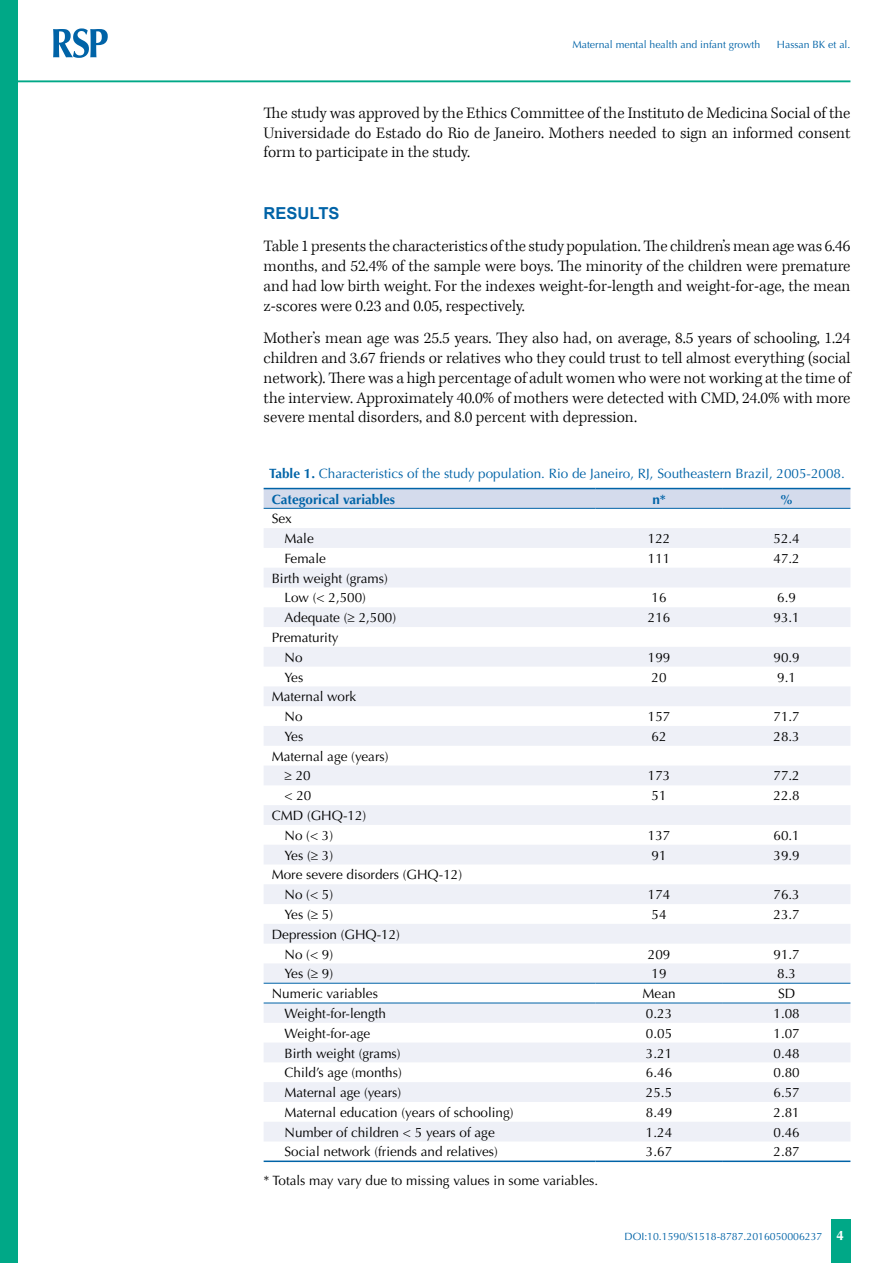
<style>
.page{position:relative;width:893px;height:1263px;background:#fff}
.page>*{position:absolute;margin:0;border:0;box-sizing:border-box;transform-origin:0 0}
.t1{font:300 16.5px/19.8px "Kepler Std";color:#000;text-align:justify}
.t2{font:700 16.5px "Arial";color:#0063a7}
.t3{font:13.5px/19.8px "Optima";color:#000}
.t4{font:13.5px/26px "Optima";color:#0063a7}
.t5{font:700 13.5px "Optima";color:#0063a7}
.t6{font:700 13.5px "Optima";color:#fff}
.t7{font:10.5px "Optima";color:#0063a7}
.s1{font-weight:700}
</style>
<div class="page">
<div style="left:831px;top:1220px;width:20px;height:43px;background:#00a887"></div>
<div style="left:0;top:0;width:18px;height:1263px;background:#00a887"></div>
<svg style="left:53px;top:28px;width:55px;height:30px"></svg>
<hr style="left:18px;top:80px;width:832px;height:2px;background:#00a887">
<svg style="left:264px;top:489px;width:586px;height:19px;background:#ced8ea"></svg>
<svg style="left:264px;top:528px;width:586px;height:613px;fill:#f0f2f8"></svg>
<hr style="left:264px;top:983px;width:331px;height:1px;background:#0063a7">
<hr style="left:595px;top:983px;width:128px;height:1px;background:#0063a7">
<hr style="left:723px;top:983px;width:127px;height:1px;background:#0063a7">
<hr style="left:264px;top:1003px;width:331px;height:1px;background:#0063a7">
<hr style="left:595px;top:1003px;width:128px;height:1px;background:#0063a7">
<hr style="left:723px;top:1003px;width:127px;height:1px;background:#0063a7">
<hr style="left:264px;top:1160px;width:331px;height:2px;background:#0063a7">
<hr style="left:595px;top:1160px;width:128px;height:2px;background:#0063a7">
<hr style="left:723px;top:1160px;width:127px;height:2px;background:#0063a7">
<hr style="left:264px;top:488px;width:331px;height:1px;background:#0063a7">
<hr style="left:595px;top:488px;width:128px;height:1px;background:#0063a7">
<hr style="left:723px;top:488px;width:127px;height:1px;background:#0063a7">
<hr style="left:264px;top:508px;width:331px;height:1px;background:#0063a7">
<hr style="left:595px;top:508px;width:128px;height:1px;background:#0063a7">
<hr style="left:723px;top:508px;width:127px;height:1px;background:#0063a7">
<p class="t7" style="left:572px;top:38px;width:189px">Maternal mental health and infant growth</p>
<p class="t7" style="left:777px;top:38px;width:75px">Hassan BK et al.</p>
<p class="t1" style="left:264px;top:103px;width:588px">The study was approved by the Ethics Committee of the Instituto de Medicina Social of the Universidade do Estado do Rio de Janeiro. Mothers needed to sign an informed consent form to participate in the study.</p>
<p class="t2" style="left:264px;top:202px;width:77px">RESULTS</p>
<p class="t1" style="left:264px;top:237px;width:588px">Table 1 presents the characteristics of the study population. The children’s mean age was 6.46 months, and 52.4% of the sample were boys. The minority of the children were premature and had low birth weight. For the indexes weight-for-length and weight-for-age, the mean z-scores were 0.23 and 0.05, respectively.</p>
<p class="t1" style="left:264px;top:329px;width:588px">Mother’s mean age was 25.5 years. They also had, on average, 8.5 years of schooling, 1.24 children and 3.67 friends or relatives who they could trust to tell almost everything (social network). There was a high percentage of adult women who were not working at the time of the interview. Approximately 40.0% of mothers were detected with CMD, 24.0% with more severe mental disorders, and 8.0 percent with depression.</p>
<p class="t4" style="left:269px;top:460px;width:577px"><span class="s1">Table 1.</span> Characteristics of the study population. Rio de Janeiro, RJ, Southeastern Brazil, 2005-2008.<br><span class="s1">Categorical variables</span></p>
<p class="t5" style="left:652px;top:491px;width:15px">n*</p>
<p class="t5" style="left:780px;top:491px;width:15px">%</p>
<p class="t3" style="left:284px;top:509px;width:31px;text-indent:-13px">Sex<br>Male</p>
<p class="t3" style="left:648px;top:529px;width:24px">122</p>
<p class="t3" style="left:773px;top:529px;width:28px">52.4</p>
<p class="t3" style="left:284px;top:548px;width:43px">Female</p>
<p class="t3" style="left:648px;top:548px;width:24px">111</p>
<p class="t3" style="left:773px;top:548px;width:28px">47.2</p>
<p class="t3" style="left:284px;top:568px;width:105px;text-indent:-13px">Birth weight (grams)<br>Low (&lt; 2,500)</p>
<p class="t3" style="left:652px;top:588px;width:17px">16</p>
<p class="t3" style="left:777px;top:588px;width:20px">6.9</p>
<p class="t3" style="left:284px;top:608px;width:113px">Adequate (≥ 2,500)</p>
<p class="t3" style="left:648px;top:608px;width:24px">216</p>
<p class="t3" style="left:773px;top:608px;width:28px">93.1</p>
<p class="t3" style="left:284px;top:628px;width:55px;text-indent:-13px">Prematurity<br>No</p>
<p class="t3" style="left:648px;top:647px;width:24px">199</p>
<p class="t3" style="left:773px;top:647px;width:28px">90.9</p>
<p class="t3" style="left:284px;top:667px;width:20px">Yes</p>
<p class="t3" style="left:652px;top:667px;width:17px">20</p>
<p class="t3" style="left:777px;top:667px;width:20px">9.1</p>
<p class="t3" style="left:284px;top:687px;width:73px;text-indent:-13px">Maternal work<br>No</p>
<p class="t3" style="left:648px;top:707px;width:24px">157</p>
<p class="t3" style="left:773px;top:707px;width:28px">71.7</p>
<p class="t3" style="left:284px;top:727px;width:20px">Yes</p>
<p class="t3" style="left:652px;top:727px;width:17px">62</p>
<p class="t3" style="left:773px;top:727px;width:28px">28.3</p>
<p class="t3" style="left:284px;top:746px;width:106px;text-indent:-13px">Maternal age (years) ≥ 20</p>
<p class="t3" style="left:648px;top:766px;width:24px">173</p>
<p class="t3" style="left:773px;top:766px;width:28px">77.2</p>
<p class="t3" style="left:284px;top:786px;width:28px">&lt; 20</p>
<p class="t3" style="left:652px;top:786px;width:17px">51</p>
<p class="t3" style="left:773px;top:786px;width:28px">22.8</p>
<p class="t3" style="left:284px;top:806px;width:83px;text-indent:-13px">CMD (GHQ-12)<br>No (&lt; 3)</p>
<p class="t3" style="left:648px;top:825px;width:24px">137</p>
<p class="t3" style="left:773px;top:825px;width:28px">60.1</p>
<p class="t3" style="left:284px;top:845px;width:50px">Yes (≥ 3)</p>
<p class="t3" style="left:652px;top:845px;width:17px">91</p>
<p class="t3" style="left:773px;top:845px;width:28px">39.9</p>
<p class="t3" style="left:284px;top:865px;width:179px;text-indent:-13px">More severe disorders (GHQ-12)<br>No (&lt; 5)</p>
<p class="t3" style="left:648px;top:885px;width:24px">174</p>
<p class="t3" style="left:773px;top:885px;width:28px">76.3</p>
<p class="t3" style="left:284px;top:905px;width:50px">Yes (≥ 5)</p>
<p class="t3" style="left:652px;top:905px;width:17px">54</p>
<p class="t3" style="left:773px;top:905px;width:28px">23.7</p>
<p class="t3" style="left:284px;top:924px;width:117px;text-indent:-13px">Depression (GHQ-12)<br>No (&lt; 9)</p>
<p class="t3" style="left:648px;top:944px;width:24px">209</p>
<p class="t3" style="left:773px;top:944px;width:28px">91.7</p>
<p class="t3" style="left:284px;top:964px;width:50px">Yes (≥ 9)</p>
<p class="t3" style="left:652px;top:964px;width:17px">19</p>
<p class="t3" style="left:777px;top:964px;width:20px">8.3</p>
<p class="t3" style="left:272px;top:984px;width:108px">Numeric variables</p>
<p class="t3" style="left:643px;top:984px;width:35px">Mean</p>
<p class="t3" style="left:778px;top:984px;width:19px">SD</p>
<p class="t3" style="left:284px;top:1004px;width:103px">Weight-for-length</p>
<p class="t3" style="left:646px;top:1004px;width:28px">0.23</p>
<p class="t3" style="left:773px;top:1004px;width:28px">1.08</p>
<p class="t3" style="left:284px;top:1023px;width:87px">Weight-for-age</p>
<p class="t3" style="left:646px;top:1023px;width:28px">0.05</p>
<p class="t3" style="left:773px;top:1023px;width:28px">1.07</p>
<p class="t3" style="left:284px;top:1043px;width:118px">Birth weight (grams)</p>
<p class="t3" style="left:646px;top:1043px;width:28px">3.21</p>
<p class="t3" style="left:773px;top:1043px;width:28px">0.48</p>
<p class="t3" style="left:284px;top:1063px;width:119px">Child’s age (months)</p>
<p class="t3" style="left:646px;top:1063px;width:28px">6.46</p>
<p class="t3" style="left:773px;top:1063px;width:28px">0.80</p>
<p class="t3" style="left:284px;top:1083px;width:118px">Maternal age (years)</p>
<p class="t3" style="left:646px;top:1083px;width:28px">25.5</p>
<p class="t3" style="left:773px;top:1083px;width:28px">6.57</p>
<p class="t3" style="left:284px;top:1103px;width:231px">Maternal education (years of schooling)</p>
<p class="t3" style="left:646px;top:1103px;width:28px">8.49</p>
<p class="t3" style="left:773px;top:1103px;width:28px">2.81</p>
<p class="t3" style="left:284px;top:1122px;width:212px">Number of children &lt; 5 years of age</p>
<p class="t3" style="left:646px;top:1122px;width:28px">1.24</p>
<p class="t3" style="left:773px;top:1122px;width:28px">0.46</p>
<p class="t3" style="left:284px;top:1142px;width:215px">Social network (friends and relatives)</p>
<p class="t3" style="left:646px;top:1142px;width:28px">3.67</p>
<p class="t3" style="left:773px;top:1142px;width:28px">2.87</p>
<p class="t3" style="left:264px;top:1171px;width:336px">* Totals may vary due to missing values in some variables.</p>
<p class="t7" style="left:624px;top:1230px;width:199px">DOI:10.1590/S1518-8787.2016050006237</p>
<p class="t6" style="left:836px;top:1227px;width:9px">4</p>
</div>
